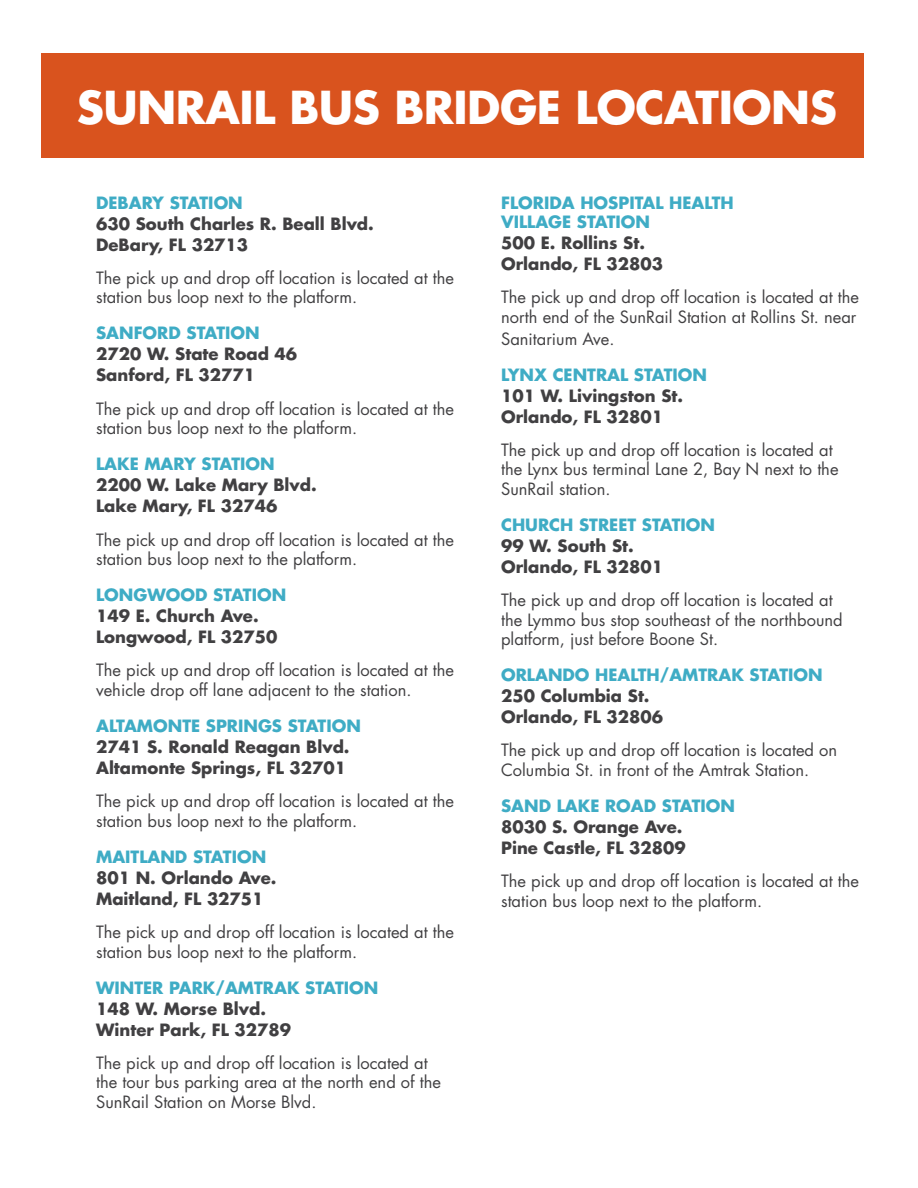
<style>
.page{position:relative;width:918px;height:1188px;background:#fff}
.page>*{position:absolute;margin:0;border:0;box-sizing:border-box;transform-origin:0 0}
.t1{font:700 44.1px "Futura Std";letter-spacing:-.01em;color:#fff}
.t2{font:16.5px/19.5px "Futura Std";color:#414042}
.t3{font:700 16.5px/21px "Futura Std";color:#414042}
.t4{font:700 16.5px/19.5px "Futura Std";color:#3facc5}
</style>
<div class="page">
<div style="left:41px;top:54px;width:823px;height:104px;background:#d9531e"></div>
<h1 class="t1" style="left:77px;top:78px;width:762px">SUNRAIL BUS BRIDGE LOCATIONS</h1>
<p class="t4" style="left:96px;top:193px;width:148px">DEBARY STATION</p>
<p class="t3" style="left:96px;top:213px;width:279px">630 South Charles R. Beall Blvd.<br>DeBary, FL 32713</p>
<p class="t2" style="left:96px;top:268px;width:359px">The pick up and drop off location is located at the station bus loop next to the platform.</p>
<p class="t4" style="left:96px;top:323px;width:165px">SANFORD STATION</p>
<p class="t3" style="left:96px;top:344px;width:203px">2720 W. State Road 46<br>Sanford, FL 32771</p>
<p class="t2" style="left:96px;top:399px;width:359px">The pick up and drop off location is located at the station bus loop next to the platform.</p>
<p class="t4" style="left:96px;top:454px;width:180px">LAKE MARY STATION</p>
<p class="t3" style="left:96px;top:474px;width:222px">2200 W. Lake Mary Blvd.<br>Lake Mary, FL 32746</p>
<p class="t2" style="left:96px;top:530px;width:359px">The pick up and drop off location is located at the station bus loop next to the platform.</p>
<p class="t4" style="left:96px;top:585px;width:192px">LONGWOOD STATION</p>
<p class="t3" style="left:96px;top:605px;width:183px">149 E. Church Ave.<br>Longwood, FL 32750</p>
<p class="t2" style="left:96px;top:661px;width:359px">The pick up and drop off location is located at the vehicle drop off lane adjacent to the station.</p>
<p class="t4" style="left:96px;top:716px;width:266px">ALTAMONTE SPRINGS STATION</p>
<p class="t3" style="left:96px;top:736px;width:255px">2741 S. Ronald Reagan Blvd.<br>Altamonte Springs, FL 32701</p>
<p class="t2" style="left:96px;top:792px;width:359px">The pick up and drop off location is located at the station bus loop next to the platform.</p>
<p class="t4" style="left:96px;top:847px;width:172px">MAITLAND STATION</p>
<p class="t3" style="left:96px;top:867px;width:182px">801 N. Orlando Ave.<br>Maitland, FL 32751</p>
<p class="t2" style="left:96px;top:922px;width:359px">The pick up and drop off location is located at the station bus loop next to the platform.</p>
<p class="t4" style="left:96px;top:977px;width:284px">WINTER PARK/AMTRAK STATION</p>
<p class="t3" style="left:96px;top:998px;width:197px">148 W. Morse Blvd.<br>Winter Park, FL 32789</p>
<p class="t2" style="left:96px;top:1053px;width:346px">The pick up and drop off location is located at the tour bus parking area at the north end of the<br>SunRail Station on Morse Blvd.</p>
<p class="t4" style="left:501px;top:192px;width:234px">FLORIDA HOSPITAL HEALTH<br>VILLAGE STATION</p>
<p class="t3" style="left:501px;top:232px;width:164px">500 E. Rollins St.<br>Orlando, FL 32803</p>
<p class="t2" style="left:501px;top:288px;width:359px">The pick up and drop off location is located at the north end of the SunRail Station at Rollins St. near</p>
<p class="t2" style="left:501px;top:329px;width:115px">Sanitarium Ave.</p>
<p class="t4" style="left:501px;top:364px;width:208px">LYNX CENTRAL STATION</p>
<p class="t3" style="left:501px;top:385px;width:183px">101 W. Livingston St.<br>Orlando, FL 32801</p>
<p class="t2" style="left:501px;top:440px;width:339px">The pick up and drop off location is located at the Lynx bus terminal Lane 2, Bay N next to the<br>SunRail station.</p>
<p class="t4" style="left:501px;top:515px;width:215px">CHURCH STREET STATION</p>
<p class="t3" style="left:501px;top:535px;width:164px">99 W. South St.<br>Orlando, FL 32801</p>
<p class="t2" style="left:501px;top:591px;width:343px">The pick up and drop off location is located at the Lymmo bus stop southeast of the northbound platform, just before Boone St.</p>
<p class="t4" style="left:501px;top:665px;width:323px">ORLANDO HEALTH/AMTRAK STATION</p>
<p class="t3" style="left:501px;top:685px;width:164px">250 Columbia St.<br>Orlando, FL 32806</p>
<p class="t2" style="left:501px;top:741px;width:338px">The pick up and drop off location is located on<br>Columbia St. in front of the Amtrak Station.</p>
<p class="t4" style="left:501px;top:796px;width:235px">SAND LAKE ROAD STATION</p>
<p class="t3" style="left:501px;top:816px;width:186px">8030 S. Orange Ave.<br>Pine Castle, FL 32809</p>
<p class="t2" style="left:501px;top:872px;width:359px">The pick up and drop off location is located at the station bus loop next to the platform.</p>
</div>
